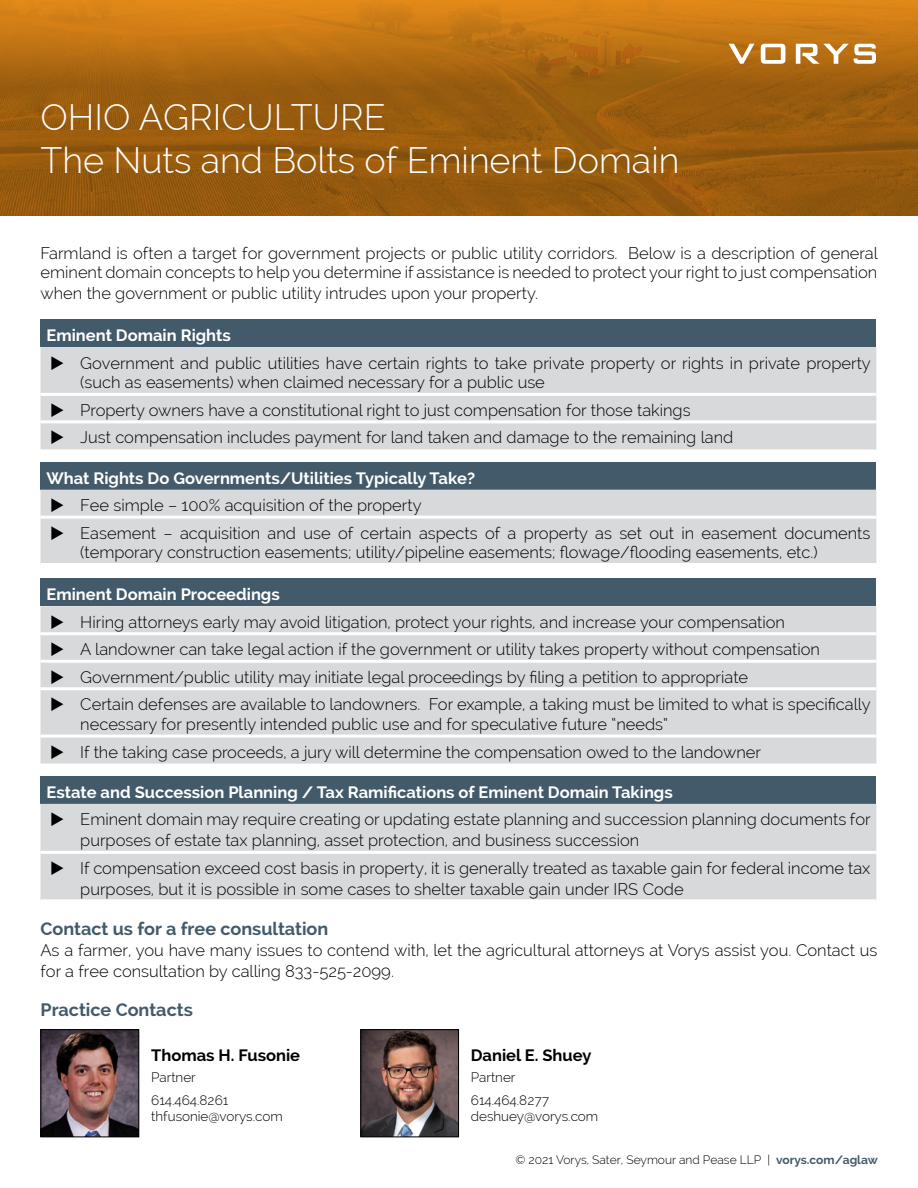
<style>
.page{position:relative;width:918px;height:1188px;background:#fff}
.page>*{position:absolute;margin:0;border:0;box-sizing:border-box;transform-origin:0 0}
.t1{font:300 36px/43.2px "Raleway";color:#fff}
.t2{font:700 18px "Raleway";color:#425a69}
.t3{font:300 16.5px/27.5px "Raleway";color:#000}
.t4{font:700 16.5px "Raleway";color:#fff}
.t5{font:700 16.5px "Raleway";color:#000}
.t6{font:300 13.5px/23px "Raleway";color:#000}
.t7{font:300 12px "Raleway";color:#000}
.s1{font-weight:700;color:#425a69}
</style>
<div class="page">
<img style="left:0;top:0;width:918px;height:215px">
<svg style="left:729px;top:44px;width:25px;height:20px"></svg>
<svg style="left:796px;top:44px;width:80px;height:20px"></svg>
<svg style="left:761px;top:44px;width:24px;height:20px"></svg>
<div style="left:40px;top:320px;width:836px;height:27px;background:#425a69"></div>
<div style="left:40px;top:347px;width:836px;height:102px;background:#d7d9da"></div>
<hr style="left:40px;top:393px;width:836px;height:3px;background:#fff">
<hr style="left:40px;top:420px;width:836px;height:3px;background:#fff">
<div style="left:40px;top:462px;width:836px;height:28px;background:#425a69"></div>
<div style="left:40px;top:490px;width:836px;height:73px;background:#d7d9da"></div>
<hr style="left:40px;top:516px;width:836px;height:3px;background:#fff">
<div style="left:40px;top:579px;width:836px;height:27px;background:#425a69"></div>
<div style="left:40px;top:606px;width:836px;height:158px;background:#d7d9da"></div>
<hr style="left:40px;top:632px;width:836px;height:3px;background:#fff">
<hr style="left:40px;top:660px;width:836px;height:3px;background:#fff">
<hr style="left:40px;top:687px;width:836px;height:3px;background:#fff">
<hr style="left:40px;top:735px;width:836px;height:3px;background:#fff">
<div style="left:40px;top:776px;width:836px;height:28px;background:#425a69"></div>
<div style="left:40px;top:804px;width:836px;height:95px;background:#d7d9da"></div>
<hr style="left:40px;top:851px;width:836px;height:3px;background:#fff">
<img style="left:42px;top:1031px;width:95px;height:104px">
<div style="left:40px;top:1029px;width:99px;height:108px;border:1px solid #000"></div>
<img style="left:362px;top:1031px;width:95px;height:104px">
<div style="left:360px;top:1029px;width:99px;height:108px;border:1px solid #000"></div>
<svg style="left:52px;top:356px;width:12px;height:13px"></svg>
<svg style="left:52px;top:403px;width:12px;height:14px"></svg>
<svg style="left:52px;top:430px;width:12px;height:14px"></svg>
<svg style="left:52px;top:498px;width:12px;height:14px"></svg>
<svg style="left:52px;top:526px;width:12px;height:14px"></svg>
<svg style="left:52px;top:615px;width:12px;height:14px"></svg>
<svg style="left:52px;top:642px;width:12px;height:14px"></svg>
<svg style="left:52px;top:670px;width:12px;height:14px"></svg>
<svg style="left:52px;top:697px;width:12px;height:14px"></svg>
<svg style="left:52px;top:745px;width:12px;height:13px"></svg>
<svg style="left:52px;top:812px;width:12px;height:14px"></svg>
<svg style="left:52px;top:861px;width:12px;height:14px"></svg>
<h1 class="t1" style="left:40px;top:95px;width:640px">OHIO AGRICULTURE<br>The Nuts and Bolts of Eminent Domain</h1>
<p class="t3" style="left:40px;top:242px;width:839px;line-height:20.4px;text-align:justify">Farmland is often a target for government projects or public utility corridors. Below is a description of general eminent domain concepts to help you determine if assistance is needed to protect your right to just compensation when the government or public utility intrudes upon your property.</p>
<p class="t4" style="left:46px;top:326px;width:186px">Eminent Domain Rights</p>
<p class="t3" style="left:80px;top:353px;width:792px;line-height:19.8px">Government and public utilities have certain rights to take private property or rights in private property (such as easements) when claimed necessary for a public use</p>
<p class="t3" style="left:80px;top:396px;width:655px">Property owners have a constitutional right to just compensation for those takings<br>Just compensation includes payment for land taken and damage to the remaining land</p>
<p class="t4" style="left:46px;top:468px;width:430px">What Rights Do Governments/Utilities Typically Take?</p>
<p class="t3" style="left:80px;top:492px;width:792px">Fee simple – 100% acquisition of the property<br>Easement – acquisition and use of certain aspects of a property as set out in easement documents</p>
<p class="t3" style="left:80px;top:539px;width:739px">(temporary construction easements; utility/pipeline easements; flowage/flooding easements, etc.)</p>
<p class="t4" style="left:46px;top:585px;width:235px">Eminent Domain Proceedings</p>
<p class="t3" style="left:80px;top:608px;width:792px">Hiring attorneys early may avoid litigation, protect your rights, and increase your compensation<br>A landowner can take legal action if the government or utility takes property without compensation Government/public utility may initiate legal proceedings by filing a petition to appropriate<br>Certain defenses are available to landowners. For example, a taking must be limited to what is specifically</p>
<p class="t3" style="left:80px;top:710px;width:682px">necessary for presently intended public use and for speculative future “needs”<br>If the taking case proceeds, a jury will determine the compensation owed to the landowner</p>
<p class="t4" style="left:46px;top:783px;width:628px">Estate and Succession Planning / Tax Ramifications of Eminent Domain Takings</p>
<p class="t3" style="left:80px;top:809px;width:792px;line-height:21px">Eminent domain may require creating or updating estate planning and succession planning documents for purposes of estate tax planning, asset protection, and business succession</p>
<p class="t3" style="left:80px;top:857px;width:792px;line-height:21px">If compensation exceed cost basis in property, it is generally treated as taxable gain for federal income tax purposes, but it is possible in some cases to shelter taxable gain under IRS Code</p>
<p class="t2" style="left:40px;top:918px;width:289px">□Contact us for a free consultation</p>
<p class="t3" style="left:40px;top:940px;width:839px;line-height:21px">As a farmer, you have many issues to contend with, let the agricultural attorneys at Vorys assist you. Contact us for a free consultation by calling 833-525-2099.</p>
<p class="t2" style="left:40px;top:999px;width:154px">Practice Contacts</p>
<p class="t5" style="left:151px;top:1046px;width:151px">Thomas H. Fusonie</p>
<p class="t6" style="left:151px;top:1066px;width:79px">Partner<br>614.464.8261</p>
<p class="t6" style="left:151px;top:1105px;width:133px">thfusonie@vorys.com</p>
<p class="t5" style="left:471px;top:1046px;width:122px">Daniel E. Shuey</p>
<p class="t6" style="left:471px;top:1066px;width:80px">Partner<br>614.464.8277</p>
<p class="t6" style="left:471px;top:1105px;width:129px">deshuey@vorys.com</p>
<p class="t7" style="left:515px;top:1152px;width:364px">© 2021 Vorys, Sater, Seymour and Pease LLP | <span class="s1">vorys.com/aglaw</span></p>
</div>
